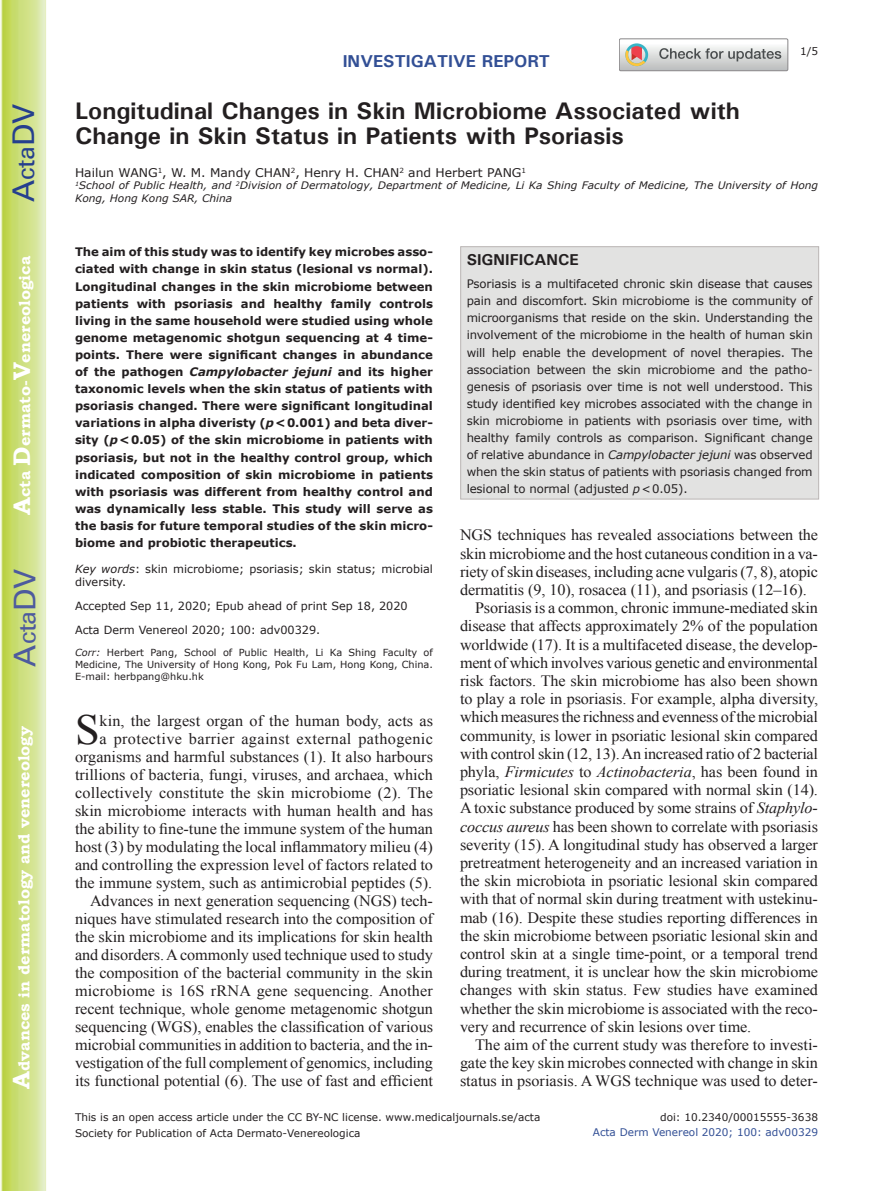
<style>
.page{position:relative;width:893px;height:1191px;background:#fff}
.page>*{position:absolute;margin:0;border:0;box-sizing:border-box;transform-origin:0 0}
.t1{font:42.9px "Times New Roman";color:#231f20}
.t2{font:30px "Univers";color:#4d5a9e}
.t3{font:30px "Univers";color:#253f8e}
.t4{font:700 24px/25.5px "Univers";color:#231f20}
.t5{font:700 17.25px "Univers";color:#324f95}
.t6{font:15.75px/18px "Times New Roman";letter-spacing:-.005em;color:#231f20;text-align:right}
.t7{font:700 15.75px "Bookman Old Style";color:#fff}
.t8{font:italic 15.75px "Times New Roman";letter-spacing:-.005em;color:#231f20}
.t9{font:700 15.75px "Univers";color:#231f20}
.t10{font:12px "Verdana";color:#231f20}
.t11{font:700 11.7px/17.1px "Verdana";color:#231f20;text-align:justify}
.t12{font:11.7px/17.1px "Verdana";letter-spacing:-.01em;color:#231f20;text-align:justify}
.t13{font:11.25px/13.5px "Verdana";color:#231f20}
.t14{font:10.5px "Verdana";color:#231f20}
.t15{font:10.5px "Verdana";color:#324f95}
.t16{font:italic 10.35px/12.8px "Verdana";color:#231f20}
.t17{font:9.75px/11.7px "Verdana";color:#231f20;text-align:justify}
.s1{font-size:24px}
.s2{font-style:italic}
.s3{font-style:normal}
</style>
<div class="page">
<svg style="left:1px;top:0;width:45px;height:1191px;background:#cfe084"></svg>
<svg style="left:619px;top:39px;width:169px;height:32px"></svg>
<div style="left:460px;top:246px;width:359px;height:253px;background:#e2e2e1;border:1px solid #bab5b4"></div>
<h2 class="t3" style="left:6px;top:202px;width:100px;rotate:-90deg">A<span class="s1">cta</span>DV</h2>
<p class="t7" style="left:15px;top:515px;width:260px;rotate:-90deg"><span class="s1">A</span>cta <span class="s1">D</span>ermato-<span class="s1">V</span>enereologica</p>
<h2 class="t2" style="left:7px;top:666px;width:100px;rotate:-90deg">A<span class="s1">cta</span>DV</h2>
<p class="t7" style="left:15px;top:1088px;width:364px;rotate:-90deg"><span class="s1">A</span>dvances in dermatology and venereology</p>
<p class="t5" style="left:343px;top:50px;width:209px">INVESTIGATIVE REPORT</p>
<p class="t14" style="left:800px;top:44px;width:20px">1/5</p>
<h3 class="t4" style="left:75px;top:97px;width:666px">Longitudinal Changes in Skin Microbiome Associated with<br>Change in Skin Status in Patients with Psoriasis</h3>
<p class="t10" style="left:75px;top:164px;width:453px">Hailun WANG<sup>1</sup>, W. M. Mandy CHAN<sup>2</sup>, Henry H. CHAN<sup>2</sup> and Herbert PANG<sup>1</sup></p>
<p class="t16" style="left:75px;top:179px;width:745px"><sup>1</sup>School of Public Health, and <sup>2</sup>Division of Dermatology, Department of Medicine, Li Ka Shing Faculty of Medicine, The University of Hong<br>Kong, Hong Kong SAR, China</p>
<p class="t11" style="left:75px;top:244px;width:359px">The aim of this study was to identify key microbes asso&shy;ciated with change in skin status (lesional vs normal).<br>Longitudinal changes in the skin microbiome between patients with psoriasis and healthy family controls living in the same household were studied using whole genome metagenomic shotgun sequencing at 4 time&shy;points. There were significant changes in abundance of the pathogen <span class="s2">Campylobacter jejuni</span> and its higher taxonomic levels when the skin status of patients with psoriasis changed. There were significant longitudinal variations in alpha diveristy (<span class="s2">p</span>&lt;0.001) and beta diver&shy;sity (<span class="s2">p</span>&lt;0.05) of the skin microbiome in patients with psoriasis, but not in the healthy control group, which indicated composition of skin microbiome in patients with psoriasis was different from healthy control and was dynamically less stable. This study will serve as the basis for future temporal studies of the skin micro&shy;biome and probiotic therapeutics.</p>
<p class="t13" style="left:75px;top:562px;width:359px"><span class="s2">Key words</span>: skin microbiome; psoriasis; skin status; microbial diversity.</p>
<p class="t13" style="left:75px;top:594px;width:334px;line-height:24px">Accepted Sep 11, 2020; Epub ahead of print Sep 18, 2020<br>Acta Derm Venereol 2020; 100: adv00329.</p>
<p class="t17" style="left:75px;top:647px;width:359px"><span class="s2">Corr:</span> Herbert Pang, School of Public Health, Li Ka Shing Faculty of Medicine, The University of Hong Kong, Pok Fu Lam, Hong Kong, China.<br>E-mail: herbpang@hku.hk</p>
<h1 class="t1" style="left:75px;top:701px;width:26px">S</h1>
<p class="t6" style="left:75px;top:712px;width:360px">kin, the largest organ of the human body, acts as<br>a protective barrier against external pathogenic organisms and harmful substances (1). It also harbours trillions of bacteria, fungi, viruses, and archaea, which collectively constitute the skin microbiome (2). The skin microbiome interacts with human health and has the ability to fine-tune the immune system of the human host (3) by modulating the local inflammatory milieu (4) and controlling the expression level of factors related to the immune system, such as antimicrobial peptides (5).<br>Advances in next generation sequencing (NGS) tech&shy;niques have stimulated research into the composition of the skin microbiome and its implications for skin health and disorders. A commonly used technique used to study the composition of the bacterial community in the skin microbiome is 16S rRNA gene sequencing. Another recent technique, whole genome metagenomic shotgun sequencing (WGS), enables the classification of various microbial communities in addition to bacteria, and the in&shy;vestigation of the full complement of genomics, including its functional potential (6). The use of fast and efficient</p>
<p class="t9" style="left:467px;top:249px;width:114px">SIGNIFICANCE</p>
<p class="t12" style="left:467px;top:275px;width:348px">Psoriasis is a multifaceted chronic skin disease that causes pain and discomfort. Skin microbiome is the community of microorganisms that reside on the skin. Understanding the involvement of the microbiome in the health of human skin will help enable the development of novel therapies. The association between the skin microbiome and the patho&shy;genesis of psoriasis over time is not well understood. This study identified key microbes associated with the change in skin microbiome in patients with psoriasis over time, with healthy family controls as comparison. Significant change of relative abundance in <span class="s2">Campylobacter jejuni</span> was observed when the skin status of patients with psoriasis changed from lesional to normal (adjusted <span class="s2">p</span>&lt;0.05).</p>
<p class="t6" style="left:460px;top:526px;width:359px">NGS techniques has revealed associations between the</p>
<p class="t6" style="left:460px;top:544px;width:359px">skin microbiome and the host cutaneous condition in a va-</p>
<p class="t6" style="left:460px;top:562px;width:360px">riety of skin diseases, including acne vulgaris (7, 8), atopic</p>
<p class="t6" style="left:460px;top:580px;width:348px">dermatitis (9, 10), rosacea (11), and psoriasis (12–16).</p>
<p class="t6" style="left:475px;top:598px;width:345px">Psoriasis is a common, chronic immune-mediated skin</p>
<p class="t6" style="left:460px;top:617px;width:359px">disease that affects approximately 2% of the population</p>
<p class="t6" style="left:460px;top:635px;width:359px">worldwide (17). It is a multifaceted disease, the develop-</p>
<p class="t6" style="left:460px;top:653px;width:359px">ment of which involves various genetic and environmental</p>
<p class="t6" style="left:460px;top:671px;width:359px">risk factors. The skin microbiome has also been shown</p>
<p class="t6" style="left:460px;top:689px;width:360px">to play a role in psoriasis. For example, alpha diversity,</p>
<p class="t6" style="left:460px;top:708px;width:360px">which measures the richness and evenness of the microbial</p>
<p class="t6" style="left:460px;top:726px;width:360px">community, is lower in psoriatic lesional skin compared</p>
<p class="t6" style="left:460px;top:744px;width:360px">with control skin (12, 13). An increased ratio of 2 bacterial</p>
<p class="t8" style="left:460px;top:761px;width:359px"><span class="s3">phyla,</span> Firmicutes <span class="s3">to</span> Actinobacteria<span class="s3">, has been found in</span></p>
<p class="t6" style="left:460px;top:780px;width:359px">psoriatic lesional skin compared with normal skin (14).</p>
<p class="t6" style="left:460px;top:799px;width:359px">A toxic substance produced by some strains of <span class="s2">Staphylo-</span></p>
<p class="t6" style="left:460px;top:817px;width:359px"><span class="s2">coccus aureus</span> has been shown to correlate with psoriasis</p>
<p class="t6" style="left:460px;top:835px;width:359px">severity (15). A longitudinal study has observed a larger</p>
<p class="t6" style="left:460px;top:853px;width:360px">pretreatment heterogeneity and an increased variation in</p>
<p class="t6" style="left:460px;top:871px;width:360px">the skin microbiota in psoriatic lesional skin compared</p>
<p class="t6" style="left:460px;top:890px;width:359px">with that of normal skin during treatment with ustekinu-</p>
<p class="t6" style="left:460px;top:908px;width:359px">mab (16). Despite these studies reporting differences in</p>
<p class="t6" style="left:460px;top:926px;width:360px">the skin microbiome between psoriatic lesional skin and</p>
<p class="t6" style="left:460px;top:944px;width:360px">control skin at a single time-point, or a temporal trend</p>
<p class="t6" style="left:460px;top:962px;width:360px">during treatment, it is unclear how the skin microbiome</p>
<p class="t6" style="left:460px;top:981px;width:359px">changes with skin status. Few studies have examined</p>
<p class="t6" style="left:460px;top:999px;width:359px">whether the skin microbiome is associated with the reco-</p>
<p class="t6" style="left:460px;top:1017px;width:293px">very and recurrence of skin lesions over time.</p>
<p class="t6" style="left:475px;top:1035px;width:344px">The aim of the current study was therefore to investi-</p>
<p class="t6" style="left:460px;top:1053px;width:360px">gate the key skin microbes connected with change in skin</p>
<p class="t6" style="left:460px;top:1072px;width:359px">status in psoriasis. A WGS technique was used to deter-</p>
<p class="t14" style="left:75px;top:1110px;width:467px">This is an open access article under the CC BY-NC license. www.medicaljournals.se/acta</p>
<p class="t14" style="left:660px;top:1110px;width:159px">doi: 10.2340/00015555-3638</p>
<p class="t14" style="left:75px;top:1126px;width:287px">Society for Publication of Acta Dermato-Venereologica</p>
<p class="t15" style="left:593px;top:1125px;width:227px">Acta Derm Venereol 2020; 100: adv00329</p>
</div>
